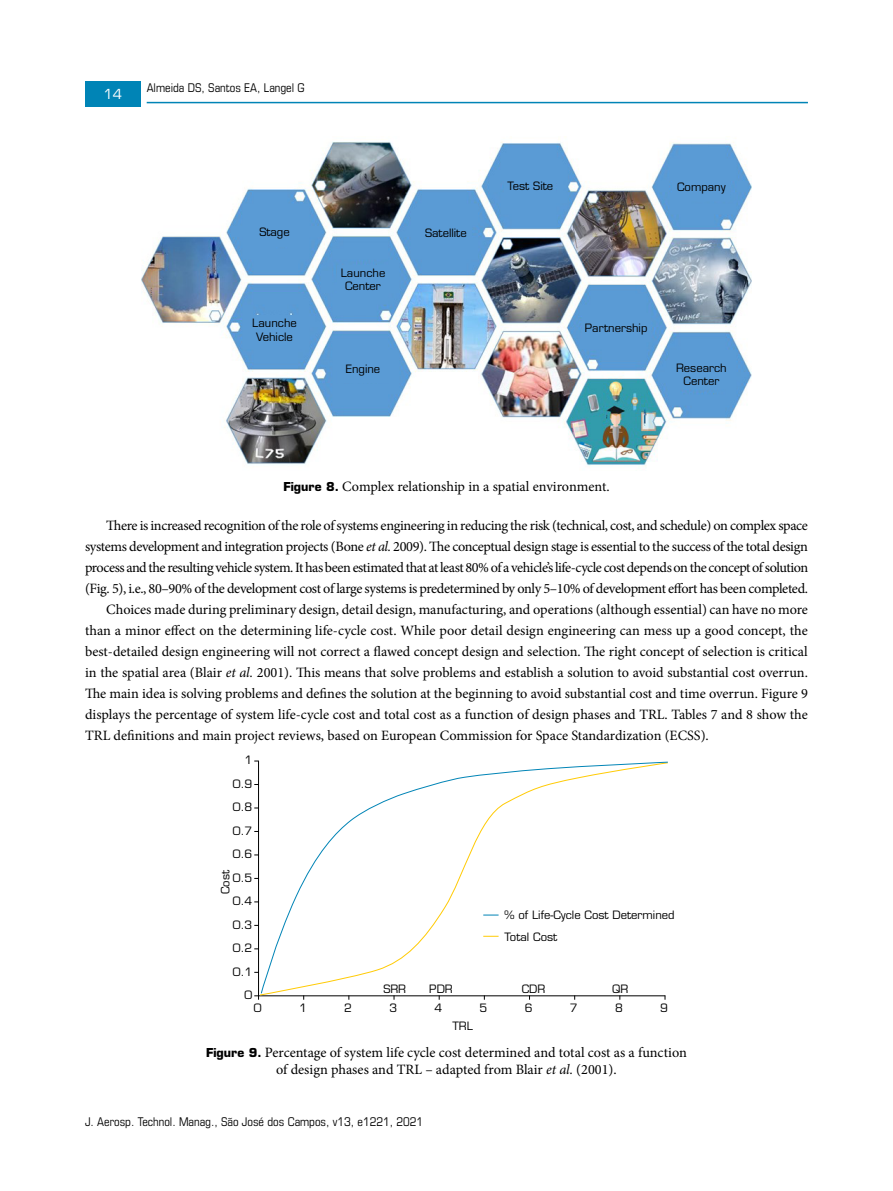
<style>
.page{position:relative;width:893px;height:1191px;background:#fff}
.page>*{position:absolute;margin:0;border:0;box-sizing:border-box;transform-origin:0 0}
.z13_texto{font:14.25px/21px "Minion Pro";letter-spacing:-.015em;color:#000;text-align:justify}
.z22_figuras_tabelas{font:14.25px/16.5px "Minion Pro";color:#000;text-align:center}
.t1{font:13.5px "Eurostile LT Std";color:#fff}
.t2{font:condensed 12px "Eurostile LT Std";color:#000}
.z23_tabelas_txt{font:11.25px/13.5px "Eurostile LT Std";color:#000;text-align:center}
.s1{font-family:"Eurostile LT Std";font-weight:700;font-size:12px}
.s2{font-style:italic}
</style>
<div class="page">
<hr style="left:147px;top:102px;width:661px;height:1px;background:#0084b6">
<div style="left:85px;top:81px;width:55px;height:25px;background:#0084b6"></div>
<img style="left:142px;top:141px;width:609px;height:326px">
<div style="left:249px;top:218px;width:51px;height:29px;background:#5a9bd5"></div>
<div style="left:338px;top:265px;width:51px;height:29px;background:#5a9bd5"></div>
<div style="left:338px;top:354px;width:51px;height:29px;background:#5a9bd5"></div>
<div style="left:420px;top:218px;width:51px;height:29px;background:#5a9bd5"></div>
<div style="left:505px;top:171px;width:51px;height:29px;background:#5a9bd5"></div>
<div style="left:673px;top:172px;width:57px;height:29px;background:#5a9bd5"></div>
<div style="left:582px;top:313px;width:68px;height:29px;background:#5a9bd5"></div>
<div style="left:667px;top:360px;width:68px;height:28px;background:#5a9bd5"></div>
<div style="left:249px;top:315px;width:51px;height:29px;background:#5a9bd5"></div>
<hr style="left:258px;top:761px;width:1px;height:238px;background:#000">
<hr style="left:254px;top:995px;width:411px;height:1px;background:#000">
<svg style="left:261px;top:761px;width:407px;height:233px"></svg>
<svg style="left:483px;top:914px;width:16px;height:1px"></svg>
<svg style="left:483px;top:936px;width:16px;height:1px"></svg>
<p class="t1" style="left:103px;top:86px;width:20px">14</p>
<p class="t2" style="left:147px;top:80px;width:159px">Almeida DS, Santos EA, Langel G</p>
<p class="z23_tabelas_txt" style="left:259px;top:226px;width:32px">Stage</p>
<p class="z23_tabelas_txt" style="left:252px;top:316px;width:46px">Launche<br>Vehicle</p>
<p class="z23_tabelas_txt" style="left:341px;top:266px;width:46px">Launche<br>Center</p>
<p class="z23_tabelas_txt" style="left:346px;top:362px;width:36px">Engine</p>
<p class="z23_tabelas_txt" style="left:425px;top:226px;width:43px">Satellite</p>
<p class="z23_tabelas_txt" style="left:507px;top:179px;width:47px">Test Site</p>
<p class="z23_tabelas_txt" style="left:677px;top:180px;width:50px">Company</p>
<p class="z23_tabelas_txt" style="left:585px;top:321px;width:64px">Partnership</p>
<p class="z23_tabelas_txt" style="left:676px;top:361px;width:52px">Research<br>Center</p>
<p class="z22_figuras_tabelas" style="left:283px;top:478px;width:328px"><span class="s1">Figure 8.</span> Complex relationship in a spatial environment.</p>
<p class="z13_texto" style="left:85px;top:515px;width:725px;text-indent:21px">There is increased recognition of the role of systems engineering in reducing the risk (technical, cost, and schedule) on complex space systems development and integration projects (Bone <span class="s2">et al.</span> 2009). The conceptual design stage is essential to the success of the total design process and the resulting vehicle system. It has been estimated that at least 80% of a vehicle’s life-cycle cost depends on the concept of solution (Fig. 5), i.e., 80–90% of the development cost of large systems is predetermined by only 5–10% of development effort has been completed.</p>
<p class="z13_texto" style="left:85px;top:599px;width:724px;text-indent:21px">Choices made during preliminary design, detail design, manufacturing, and operations (although essential) can have no more than a minor effect on the determining life-cycle cost. While poor detail design engineering can mess up a good concept, the best-detailed design engineering will not correct a flawed concept design and selection. The right concept of selection is critical in the spatial area (Blair <span class="s2">et al.</span> 2001). This means that solve problems and establish a solution to avoid substantial cost overrun.<br>The main idea is solving problems and defines the solution at the beginning to avoid substantial cost and time overrun. Figure 9 displays the percentage of system life-cycle cost and total cost as a function of design phases and TRL. Tables 7 and 8 show the TRL definitions and main project reviews, based on European Commission for Space Standardization (ECSS).</p>
<p class="z23_tabelas_txt" style="left:245px;top:753px;width:9px">1</p>
<p class="z23_tabelas_txt" style="left:233px;top:776px;width:21px">0.9</p>
<p class="z23_tabelas_txt" style="left:233px;top:800px;width:21px">0.8</p>
<p class="z23_tabelas_txt" style="left:233px;top:823px;width:21px">0.7</p>
<p class="z23_tabelas_txt" style="left:233px;top:847px;width:21px">0.6</p>
<p class="z23_tabelas_txt" style="left:233px;top:871px;width:21px">0.5</p>
<p class="z23_tabelas_txt" style="left:233px;top:894px;width:21px">0.4</p>
<p class="z23_tabelas_txt" style="left:233px;top:918px;width:21px">0.3</p>
<p class="z23_tabelas_txt" style="left:233px;top:941px;width:21px">0.2</p>
<p class="z23_tabelas_txt" style="left:233px;top:965px;width:21px">0.1</p>
<p class="z23_tabelas_txt" style="left:245px;top:988px;width:9px">0</p>
<p class="z23_tabelas_txt" style="left:219px;top:894px;width:26px;rotate:-90deg">Cost</p>
<p class="z23_tabelas_txt" style="left:504px;top:907px;width:172px">% of Life-Cycle Cost Determined</p>
<p class="z23_tabelas_txt" style="left:504px;top:930px;width:54px">Total Cost</p>
<p class="z23_tabelas_txt" style="left:383px;top:982px;width:24px">SRR</p>
<p class="z23_tabelas_txt" style="left:429px;top:982px;width:25px">PDR</p>
<p class="z23_tabelas_txt" style="left:522px;top:982px;width:25px">CDR</p>
<p class="z23_tabelas_txt" style="left:612px;top:982px;width:18px">QR</p>
<p class="z23_tabelas_txt" style="left:254px;top:1000px;width:9px">0</p>
<p class="z23_tabelas_txt" style="left:299px;top:1000px;width:9px">1</p>
<p class="z23_tabelas_txt" style="left:344px;top:1000px;width:9px">2</p>
<p class="z23_tabelas_txt" style="left:389px;top:1000px;width:9px">3</p>
<p class="z23_tabelas_txt" style="left:434px;top:1000px;width:9px">4</p>
<p class="z23_tabelas_txt" style="left:480px;top:1000px;width:9px">5</p>
<p class="z23_tabelas_txt" style="left:525px;top:1000px;width:9px">6</p>
<p class="z23_tabelas_txt" style="left:570px;top:1000px;width:9px">7</p>
<p class="z23_tabelas_txt" style="left:615px;top:1000px;width:9px">8</p>
<p class="z23_tabelas_txt" style="left:660px;top:1000px;width:9px">9</p>
<p class="z22_figuras_tabelas" style="left:206px;top:1044px;width:482px"><span class="s1">Figure 9.</span> Percentage of system life cycle cost determined and total cost as a function of design phases and TRL – adapted from Blair <span class="s2">et al.</span> (2001).</p>
<p class="z23_tabelas_txt" style="left:452px;top:1019px;width:22px">TRL</p>
<p class="t2" style="left:85px;top:1114px;width:340px">J. Aerosp. Technol. Manag., São José dos Campos, v13, e1221, 2021</p>
</div>
